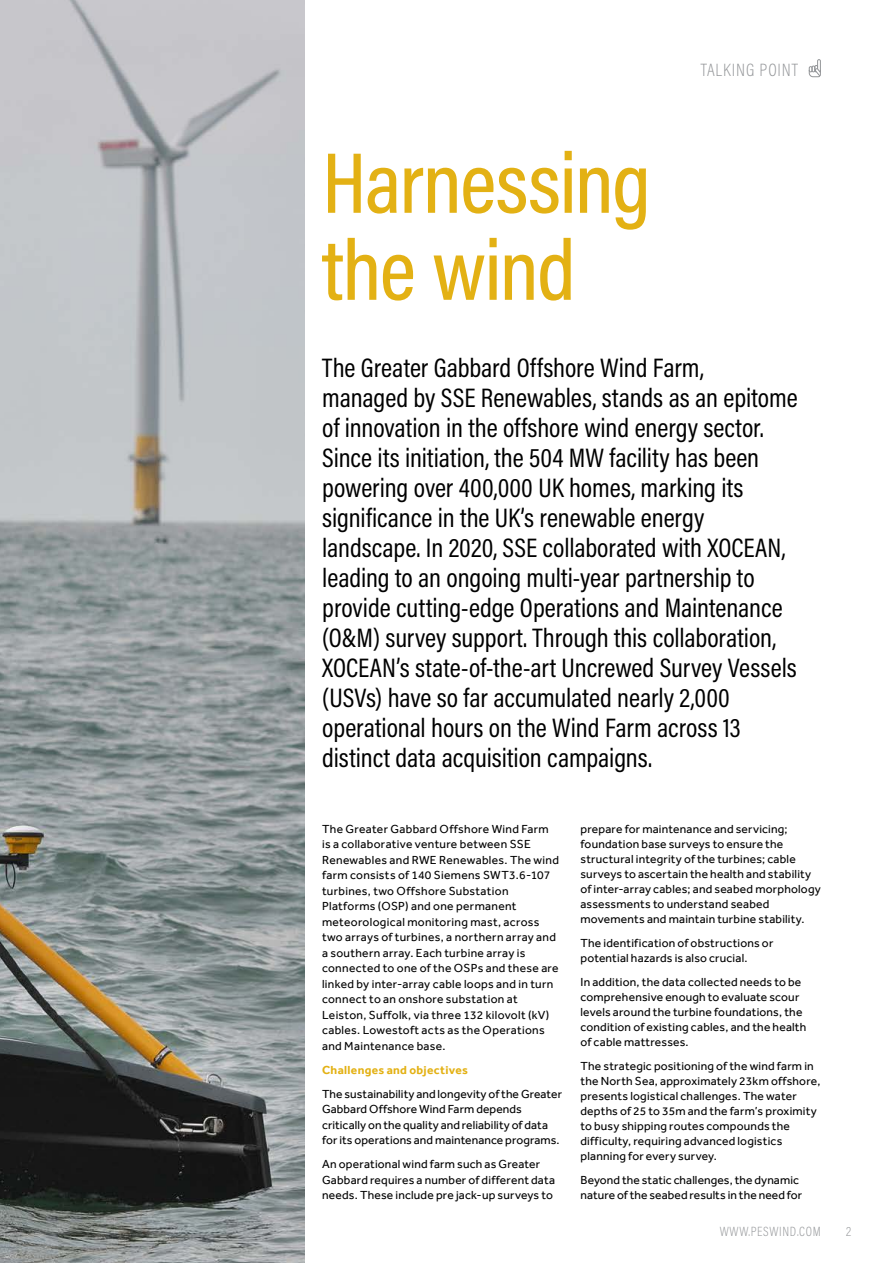
<style>
.page{position:relative;width:893px;height:1263px;background:#fff}
.page>*{position:absolute;margin:0;border:0;box-sizing:border-box;transform-origin:0 0}
.t1{font:500 87px/87px "Acumin Pro Cond";letter-spacing:-.015em;color:#e3b114}
.t2{font:27px/30px "Acumin Pro Cond";letter-spacing:-.005em;color:#000}
.t3{font:200 18px "Acumin Pro Cond";letter-spacing:.05em;color:#939598}
.t4{font:200 13.5px "Acumin Pro Cond";letter-spacing:.05em;color:#939598}
.t5{font:12px/15.5px "Effra";letter-spacing:.02em;color:#000}
.t6{font:700 12px "Effra";letter-spacing:.025em;color:#e3b114}
</style>
<div class="page">
<img style="left:0;top:0;width:304px;height:1263px">
<svg style="left:809px;top:59px;width:12px;height:18px"></svg>
<h1 class="t1" style="left:322px;top:137px;width:330px">Harnessing the wind</h1>
<h3 class="t3" style="left:701px;top:58px;width:99px">TALKING POINT</h3>
<p class="t2" style="left:322px;top:352px;width:477px">The Greater Gabbard Offshore Wind Farm,<br>managed by SSE Renewables, stands as an epitome of innovation in the offshore wind energy sector.<br>Since its initiation, the 504 MW facility has been powering over 400,000 UK homes, marking its significance in the UK’s renewable energy landscape. In 2020, SSE collaborated with XOCEAN, leading to an ongoing multi-year partnership to provide cutting-edge Operations and Maintenance (O&amp;M) survey support. Through this collaboration, XOCEAN’s state-of-the-art Uncrewed Survey Vessels (USVs) have so far accumulated nearly 2,000 operational hours on the Wind Farm across 13 distinct data acquisition campaigns.</p>
<p class="t5" style="left:322px;top:821px;width:238px">The Greater Gabbard Offshore Wind Farm is a collaborative venture between SSE Renewables and RWE Renewables. The wind farm consists of 140 Siemens SWT3.6-107 turbines, two Offshore Substation Platforms (OSP) and one permanent meteorological monitoring mast, across two arrays of turbines, a northern array and a southern array. Each turbine array is connected to one of the OSPs and these are linked by inter-array cable loops and in turn connect to an onshore substation at Leiston, Suffolk, via three 132 kilovolt (kV) cables. Lowestoft acts as the Operations and Maintenance base.</p>
<p class="t6" style="left:322px;top:1062px;width:147px">Challenges and objectives</p>
<p class="t5" style="left:322px;top:1086px;width:241px">The sustainability and longevity of the Greater Gabbard Offshore Wind Farm depends critically on the quality and reliability of data for its operations and maintenance programs.</p>
<p class="t5" style="left:322px;top:1156px;width:234px">An operational wind farm such as Greater<br>Gabbard requires a number of different data needs. These include pre jack-up surveys to</p>
<p class="t5" style="left:580px;top:821px;width:242px">prepare for maintenance and servicing; foundation base surveys to ensure the structural integrity of the turbines; cable surveys to ascertain the health and stability of inter-array cables; and seabed morphology assessments to understand seabed movements and maintain turbine stability.</p>
<p class="t5" style="left:580px;top:935px;width:194px">The identification of obstructions or potential hazards is also crucial.</p>
<p class="t5" style="left:580px;top:974px;width:227px">In addition, the data collected needs to be comprehensive enough to evaluate scour levels around the turbine foundations, the condition of existing cables, and the health of cable mattresses.</p>
<p class="t5" style="left:580px;top:1058px;width:241px">The strategic positioning of the wind farm in the North Sea, approximately 23km offshore, presents logistical challenges. The water depths of 25 to 35m and the farm’s proximity to busy shipping routes compounds the difficulty, requiring advanced logistics planning for every survey.</p>
<p class="t5" style="left:580px;top:1172px;width:223px">Beyond the static challenges, the dynamic nature of the seabed results in the need for</p>
<p class="t4" style="left:720px;top:1223px;width:102px">WWW.PESWIND.COM</p>
<p class="t4" style="left:846px;top:1223px;width:7px">2</p>
</div>
